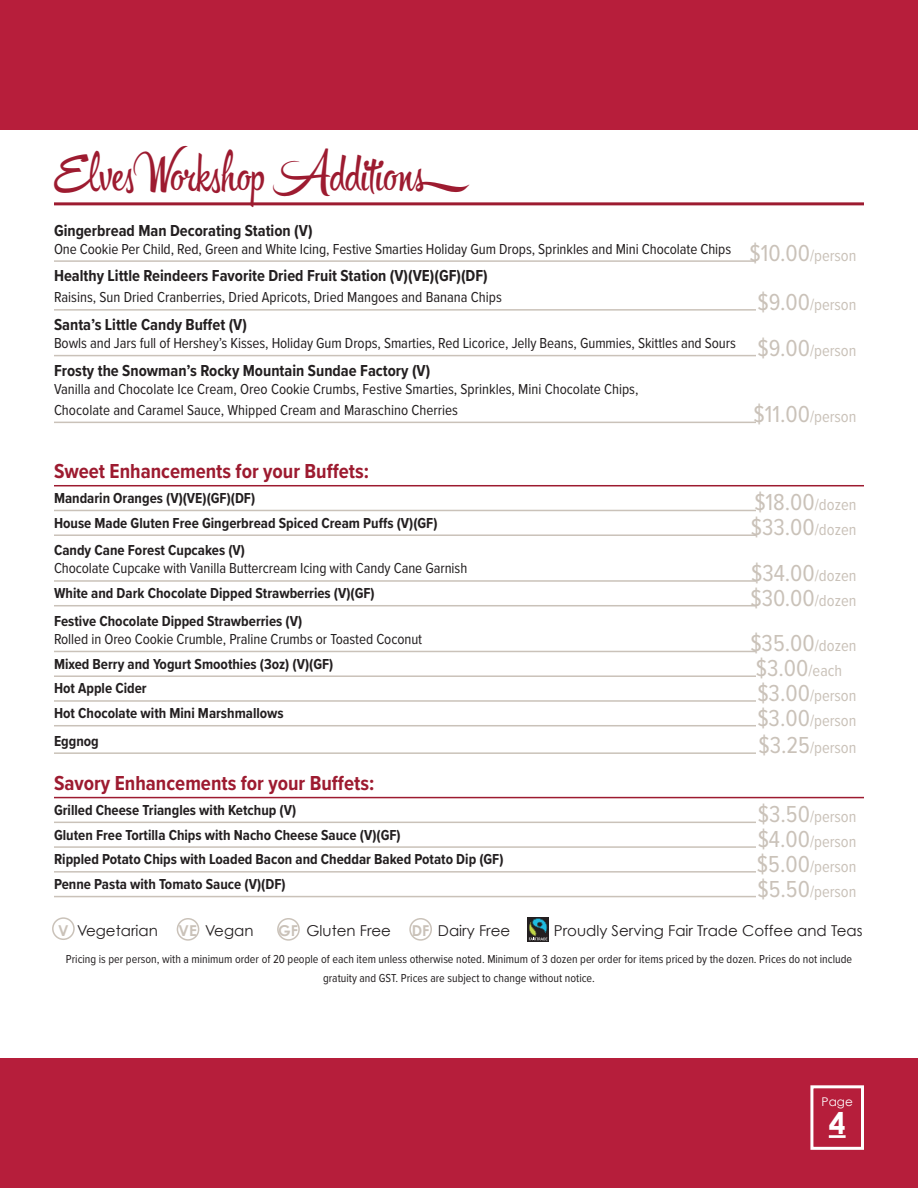
<style>
.page{position:relative;width:918px;height:1188px;background:#fff}
.page>*{position:absolute;margin:0;border:0;box-sizing:border-box;transform-origin:0 0}
.heading{font:45px "Hipster Script Pro";color:#9d1b30}
.t1{font:700 30px "Century Gothic";color:#fff}
.description_w_short_rule{font:24px "Proxima Nova Cond";color:#cac2b9}
.food_heading{font:700 21px "Proxima Nova Cond";color:#9d1b30}
.description_bold{font:700 16.5px "Proxima Nova Cond";color:#231f20}
.description_w_short_rule-2{font:16.5px "Proxima Nova Cond";color:#cac2b9}
.description_w_short_rule-3{font:15px/21px "Proxima Nova Cond";letter-spacing:-.005em;color:#231f20}
.description_w_short_rule-4{font:700 15px "Proxima Nova Cond";color:#231f20}
.description{font:15px "Century Gothic";color:#231f20}
.description_bold-2{font:700 15px "Proxima Nova Cond";color:#231f20}
.t2{font:12px/18.9px "Proxima Nova Cond";color:#231f20;text-align:center}
.t3{font:12px "Century Gothic";color:#fff}
.s1{font-size:24px;color:#cac2b9}
.s2{font-size:16.5px;color:#cac2b9}
.s3{font-size:24px}
.s4{font-size:16.5px}
.s5{font-weight:700;color:#cac2b9}
</style>
<div class="page">
<div style="left:0;top:0;width:918px;height:130px;background:#b71e3b"></div>
<div style="left:0;top:1058px;width:918px;height:130px;background:#b61e3b"></div>
<div style="left:810px;top:1085px;width:54px;height:65px;border:3px solid #fff"></div>
<hr style="left:54px;top:202px;width:810px;height:3px;background:#9d1b30">
<hr style="left:54px;top:260px;width:702px;height:2px;background:#cac2b9">
<hr style="left:54px;top:309px;width:702px;height:2px;background:#cac2b9">
<hr style="left:54px;top:355px;width:702px;height:1px;background:#cac2b9">
<hr style="left:54px;top:422px;width:702px;height:1px;background:#cac2b9">
<hr style="left:54px;top:485px;width:810px;height:1px;background:#9d1b30">
<hr style="left:54px;top:510px;width:702px;height:1px;background:#cac2b9">
<hr style="left:54px;top:534px;width:702px;height:2px;background:#cac2b9">
<hr style="left:54px;top:580px;width:702px;height:2px;background:#cac2b9">
<hr style="left:54px;top:605px;width:702px;height:1px;background:#cac2b9">
<hr style="left:54px;top:651px;width:702px;height:1px;background:#cac2b9">
<hr style="left:54px;top:675px;width:702px;height:2px;background:#cac2b9">
<hr style="left:54px;top:700px;width:702px;height:2px;background:#cac2b9">
<hr style="left:54px;top:725px;width:702px;height:1px;background:#cac2b9">
<hr style="left:54px;top:752px;width:702px;height:2px;background:#cac2b9">
<hr style="left:54px;top:797px;width:810px;height:1px;background:#9d1b30">
<hr style="left:54px;top:822px;width:702px;height:1px;background:#cac2b9">
<hr style="left:54px;top:846px;width:702px;height:2px;background:#cac2b9">
<hr style="left:54px;top:871px;width:702px;height:2px;background:#cac2b9">
<hr style="left:54px;top:896px;width:702px;height:1px;background:#cac2b9">
<hr style="left:829px;top:1135px;width:17px;height:3px;background:#fff">
<div style="left:177px;top:918px;width:22px;height:23px;border:2px solid #cac2b9;border-radius:50%"></div>
<div style="left:52px;top:917px;width:23px;height:23px;border:2px solid #cac2b9;border-radius:50%"></div>
<div style="left:277px;top:918px;width:23px;height:23px;border:2px solid #cac2b9;border-radius:50%"></div>
<div style="left:409px;top:918px;width:23px;height:23px;border:2px solid #cac2b9;border-radius:50%"></div>
<svg style="left:527px;top:917px;width:22px;height:25px"></svg>
<svg style="left:529px;top:918px;width:18px;height:22px"></svg>
<p class="heading" style="left:54px;top:147px;width:418px">Elves Workshop Additions</p>
<p class="description_bold" style="left:54px;top:218px;width:260px">Gingerbread Man Decorating Station (V)</p>
<p class="description_w_short_rule-3" style="left:54px;top:237px;width:804px">One Cookie Per Child, Red, Green and White Icing, Festive Smarties Holiday Gum Drops, Sprinkles and Mini Chocolate Chips <span class="s1">$10.00</span><span class="s2">/person</span></p>
<p class="description_bold" style="left:54px;top:264px;width:435px">Healthy Little Reindeers Favorite Dried Fruit Station (V)(VE)(GF)(DF)</p>
<p class="description_w_short_rule-3" style="left:54px;top:286px;width:449px">Raisins, Sun Dried Cranberries, Dried Apricots, Dried Mangoes and Banana Chips</p>
<p class="description_w_short_rule-2" style="left:758px;top:292px;width:100px"><span class="s3">$9.00</span>/person</p>
<p class="description_bold" style="left:54px;top:312px;width:195px">Santa’s Little Candy Buffet (V)</p>
<p class="description_w_short_rule-3" style="left:54px;top:332px;width:804px">Bowls and Jars full of Hershey’s Kisses, Holiday Gum Drops, Smarties, Red Licorice, Jelly Beans, Gummies, Skittles and Sours <span class="s1">$9.00</span><span class="s2">/person</span></p>
<p class="description_bold" style="left:54px;top:358px;width:378px">Frosty the Snowman’s Rocky Mountain Sundae Factory (V)</p>
<p class="description_w_short_rule-3" style="left:54px;top:378px;width:586px">Vanilla and Chocolate Ice Cream, Oreo Cookie Crumbs, Festive Smarties, Sprinkles, Mini Chocolate Chips,<br>Chocolate and Caramel Sauce, Whipped Cream and Maraschino Cherries</p>
<p class="description_w_short_rule-2" style="left:754px;top:405px;width:104px"><span class="s3">$11.00</span>/person</p>
<p class="food_heading" style="left:54px;top:456px;width:317px">Sweet Enhancements for your Buffets:</p>
<p class="description_w_short_rule-4" style="left:54px;top:487px;width:203px">Mandarin Oranges (V)(VE)(GF)(DF)</p>
<p class="description_w_short_rule" style="left:754px;top:485px;width:104px">$18.00<span class="s4">/dozen</span></p>
<p class="description_w_short_rule-4" style="left:54px;top:512px;width:385px">House Made Gluten Free Gingerbread Spiced Cream Puffs (V)(GF)</p>
<p class="description_w_short_rule" style="left:751px;top:510px;width:107px">$33.00<span class="s4">/dozen</span></p>
<p class="description_bold-2" style="left:54px;top:539px;width:192px">Candy Cane Forest Cupcakes (V)</p>
<p class="description_w_short_rule-3" style="left:54px;top:557px;width:415px">Chocolate Cupcake with Vanilla Buttercream Icing with Candy Cane Garnish</p>
<p class="description_w_short_rule" style="left:751px;top:555px;width:107px">$34.00<span class="s4">/dozen</span></p>
<p class="description_w_short_rule-4" style="left:54px;top:582px;width:322px">White and Dark Chocolate Dipped Strawberries (V)(GF)</p>
<p class="description_w_short_rule" style="left:751px;top:580px;width:107px">$30.00<span class="s4">/dozen</span></p>
<p class="description_bold-2" style="left:54px;top:610px;width:250px">Festive Chocolate Dipped Strawberries (V)</p>
<p class="description_w_short_rule-3" style="left:54px;top:628px;width:370px">Rolled in Oreo Cookie Crumble, Praline Crumbs or Toasted Coconut</p>
<p class="description_w_short_rule" style="left:750px;top:626px;width:108px">$35.00<span class="s4">/dozen</span></p>
<p class="description_w_short_rule-4" style="left:54px;top:653px;width:281px">Mixed Berry and Yogurt Smoothies (3oz) (V)(GF)</p>
<p class="description_w_short_rule" style="left:756px;top:651px;width:88px">$3.00<span class="s4">/each</span></p>
<p class="description_w_short_rule-4" style="left:54px;top:677px;width:94px">Hot Apple Cider</p>
<p class="description_w_short_rule-2" style="left:757px;top:683px;width:101px"><span class="s3">$3.00</span>/person</p>
<p class="description_w_short_rule-4" style="left:54px;top:702px;width:231px">Hot Chocolate with Mini Marshmallows</p>
<p class="description_w_short_rule-2" style="left:757px;top:708px;width:101px"><span class="s3">$3.00</span>/person</p>
<p class="description_w_short_rule-4" style="left:54px;top:730px;width:46px">Eggnog</p>
<p class="description_w_short_rule-2" style="left:758px;top:736px;width:100px"><span class="s3">$3.25</span>/person</p>
<p class="food_heading" style="left:54px;top:768px;width:322px">Savory Enhancements for your Buffets:</p>
<p class="description_w_short_rule-4" style="left:54px;top:799px;width:244px">Grilled Cheese Triangles with Ketchup (V)</p>
<p class="description_w_short_rule-2" style="left:758px;top:805px;width:100px"><span class="s3">$3.50</span>/person</p>
<p class="description_w_short_rule-4" style="left:54px;top:824px;width:348px">Gluten Free Tortilla Chips with Nacho Cheese Sauce (V)(GF)</p>
<p class="description_w_short_rule-2" style="left:758px;top:829px;width:100px"><span class="s3">$4.00</span>/person</p>
<p class="description_w_short_rule-4" style="left:54px;top:848px;width:451px">Rippled Potato Chips with Loaded Bacon and Cheddar Baked Potato Dip (GF)</p>
<p class="description_w_short_rule-2" style="left:757px;top:854px;width:101px"><span class="s3">$5.00</span>/person</p>
<p class="description_w_short_rule-4" style="left:54px;top:873px;width:233px">Penne Pasta with Tomato Sauce (V)(DF)</p>
<p class="description_w_short_rule-2" style="left:757px;top:879px;width:101px"><span class="s3">$5.50</span>/person</p>
<p class="description" style="left:58px;top:921px;width:101px"><span class="s5">V</span> Vegetarian</p>
<p class="description" style="left:179px;top:921px;width:76px"><span class="s5">VE</span> Vegan</p>
<p class="description" style="left:278px;top:921px;width:114px"><span class="s5">GF</span> Gluten Free</p>
<p class="description" style="left:412px;top:921px;width:100px"><span class="s5">DF</span> Dairy Free</p>
<p class="description" style="left:554px;top:921px;width:310px">Proudly Serving Fair Trade Coffee and Teas</p>
<p class="t2" style="left:66px;top:949px;width:788px">Pricing is per person, with a minimum order of 20 people of each item unless otherwise noted. Minimum of 3 dozen per order for items priced by the dozen. Prices do not include gratuity and GST. Prices are subject to change without notice.</p>
<p class="t3" style="left:822px;top:1094px;width:33px">Page</p>
<p class="t1" style="left:829px;top:1104px;width:18px">4</p>
</div>
